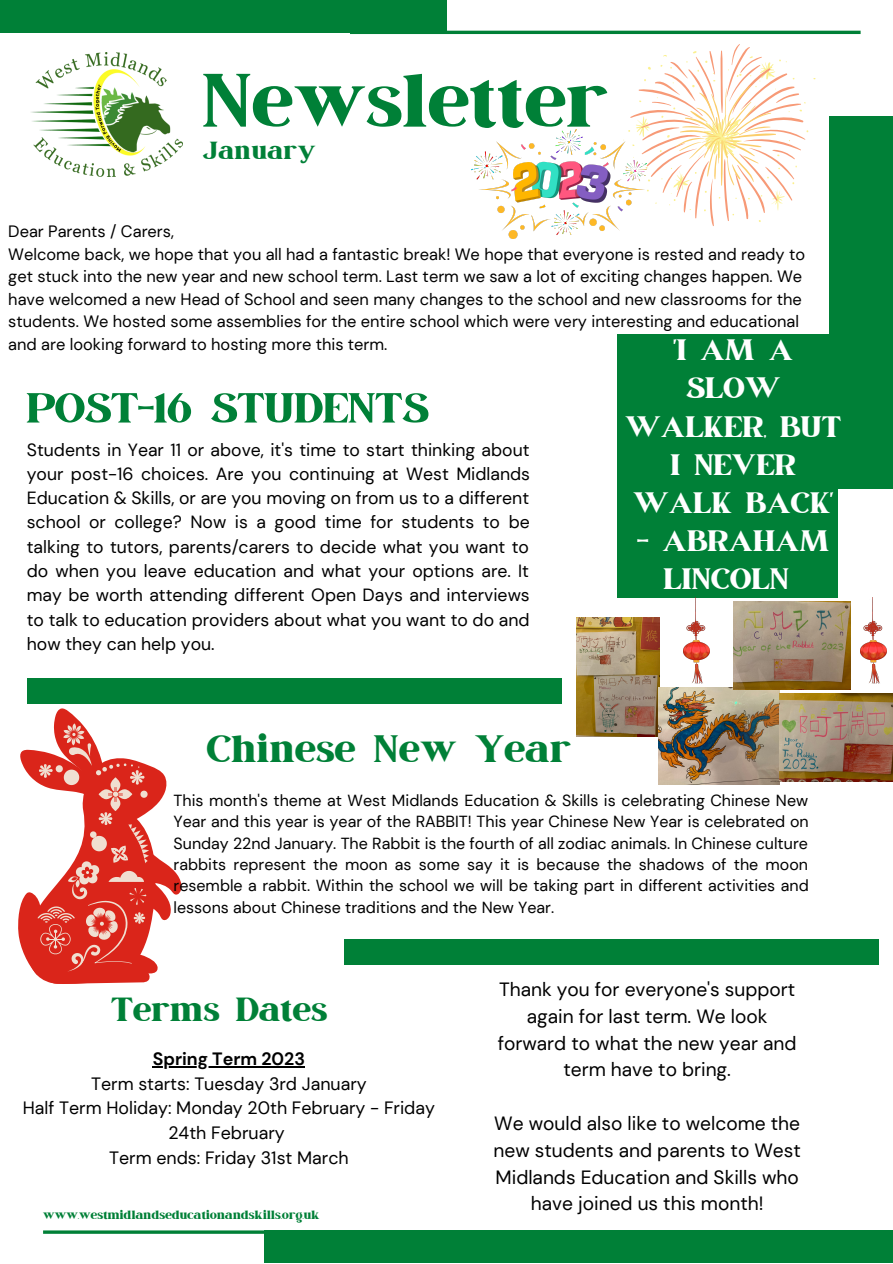
<style>
.page{position:relative;width:893px;height:1264px;background:#fff}
.page>*{position:absolute;margin:0;border:0;box-sizing:border-box;transform-origin:0 0}
.t1{font:89.85px "March";color:#008037}
.t2{font:50.1px "March";letter-spacing:-.015em;color:#008037}
.t3{font:45.45px "March";color:#008037}
.t4{font:39.9px "March";color:#008037}
.t5{font:35.25px/38.2px "March";letter-spacing:-.005em;color:#fff;text-align:center}
.t6{font:29.55px "March";letter-spacing:.01em;color:#008037}
.t7{font:19.2px/26.7px "DM Sans";color:#000;text-align:center}
.t8{font:17.85px/24.8px "DM Sans";color:#000;text-align:center}
.t9{font:700 17.85px "DM Sans";color:#000}
.t10{font:17.7px/24.3px "DM Sans";color:#000;text-align:justify}
.t11{font:16.35px/22.5px "DM Sans";color:#000}
.t12{font:16.05px/21.3px "DM Sans";color:#000;text-align:justify}
.t13{font:14.55px "March";color:#008037}
</style>
<div class="page">
<div style="left:0;top:0;width:446px;height:32px;background:#008037"></div>
<div style="left:829px;top:117px;width:63px;height:372px;background:#008037"></div>
<div style="left:617px;top:334px;width:220px;height:263px;background:#008037"></div>
<div style="left:27px;top:678px;width:534px;height:25px;background:#008037"></div>
<div style="left:264px;top:1230px;width:628px;height:32px;background:#008037"></div>
<hr style="left:43px;top:1230px;width:567px;height:3px;background:#008037">
<hr style="left:350px;top:31px;width:510px;height:3px;background:#008037">
<img style="left:31px;top:52px;width:151px;height:124px">
<div style="left:344px;top:939px;width:534px;height:25px;background:#008037"></div>
<svg style="left:630px;top:44px;width:185px;height:182px"></svg>
<img style="left:471px;top:130px;width:175px;height:109px">
<svg style="left:18px;top:708px;width:164px;height:276px"></svg>
<img style="left:576px;top:617px;width:83px;height:119px">
<img style="left:659px;top:688px;width:120px;height:96px">
<img style="left:733px;top:601px;width:117px;height:88px">
<img style="left:779px;top:693px;width:113px;height:88px">
<img style="left:683px;top:597px;width:26px;height:86px">
<hr style="left:153px;top:1066px;width:152px;height:1px;background:#000">
<img style="left:860px;top:597px;width:26px;height:86px">
<h1 class="t1" style="left:203px;top:59px;width:407px">Newsletter</h1>
<h3 class="t6" style="left:203px;top:136px;width:114px">January</h3>
<p class="t11" style="left:8px;top:220px;width:798px">Dear Parents / Carers,<br>Welcome back, we hope that you all had a fantastic break! We hope that everyone is rested and ready to get stuck into the new year and new school term. Last term we saw a lot of exciting changes happen. We have welcomed a new Head of School and seen many changes to the school and new classrooms for the students. We hosted some assemblies for the entire school which were very interesting and educational and are looking forward to hosting more this term.</p>
<h3 class="t5" style="left:625px;top:332px;width:217px">'I AM A<br>SLOW<br>WALKER, BUT<br>I NEVER<br>WALK BACK'</h3>
<h3 class="t5" style="left:637px;top:523px;width:194px">- ABRAHAM<br>LINCOLN</h3>
<h2 class="t2" style="left:27px;top:385px;width:404px">POST-16 STUDENTS</h2>
<p class="t10" style="left:27px;top:437px;width:504px">Students in Year 11 or above, it's time to start thinking about your post-16 choices. Are you continuing at West Midlands Education &amp; Skills, or are you moving on from us to a different school or college? Now is a good time for students to be talking to tutors, parents/carers to decide what you want to do when you leave education and what your options are. It may be worth attending different Open Days and interviews to talk to education providers about what you want to do and how they can help you.</p>
<h3 class="t3" style="left:207px;top:728px;width:366px">Chinese New Year</h3>
<p class="t12" style="left:173px;top:789px;width:636px">This month's theme at West Midlands Education &amp; Skills is celebrating Chinese New Year and this year is year of the RABBIT! This year Chinese New Year is celebrated on Sunday 22nd January. The Rabbit is the fourth of all zodiac animals. In Chinese culture rabbits represent the moon as some say it is because the shadows of the moon resemble a rabbit. Within the school we will be taking part in different activities and lessons about Chinese traditions and the New Year.</p>
<h3 class="t4" style="left:111px;top:990px;width:218px">Terms Dates</h3>
<p class="t9" style="left:153px;top:1047px;width:154px">Spring Term 2023</p>
<p class="t8" style="left:23px;top:1071px;width:413px">Term starts: Tuesday 3rd January<br>Half Term Holiday: Monday 20th February - Friday<br>24th February<br>Term ends: Friday 31st March</p>
<p class="t13" style="left:43px;top:1208px;width:278px">www.westmidlandseducationandskills.org.uk</p>
<p class="t7" style="left:497px;top:976px;width:300px">Thank you for everyone's support again for last term. We look forward to what the new year and term have to bring.</p>
<p class="t7" style="left:493px;top:1110px;width:309px">We would also like to welcome the new students and parents to West<br>Midlands Education and Skills who have joined us this month!</p>
</div>
